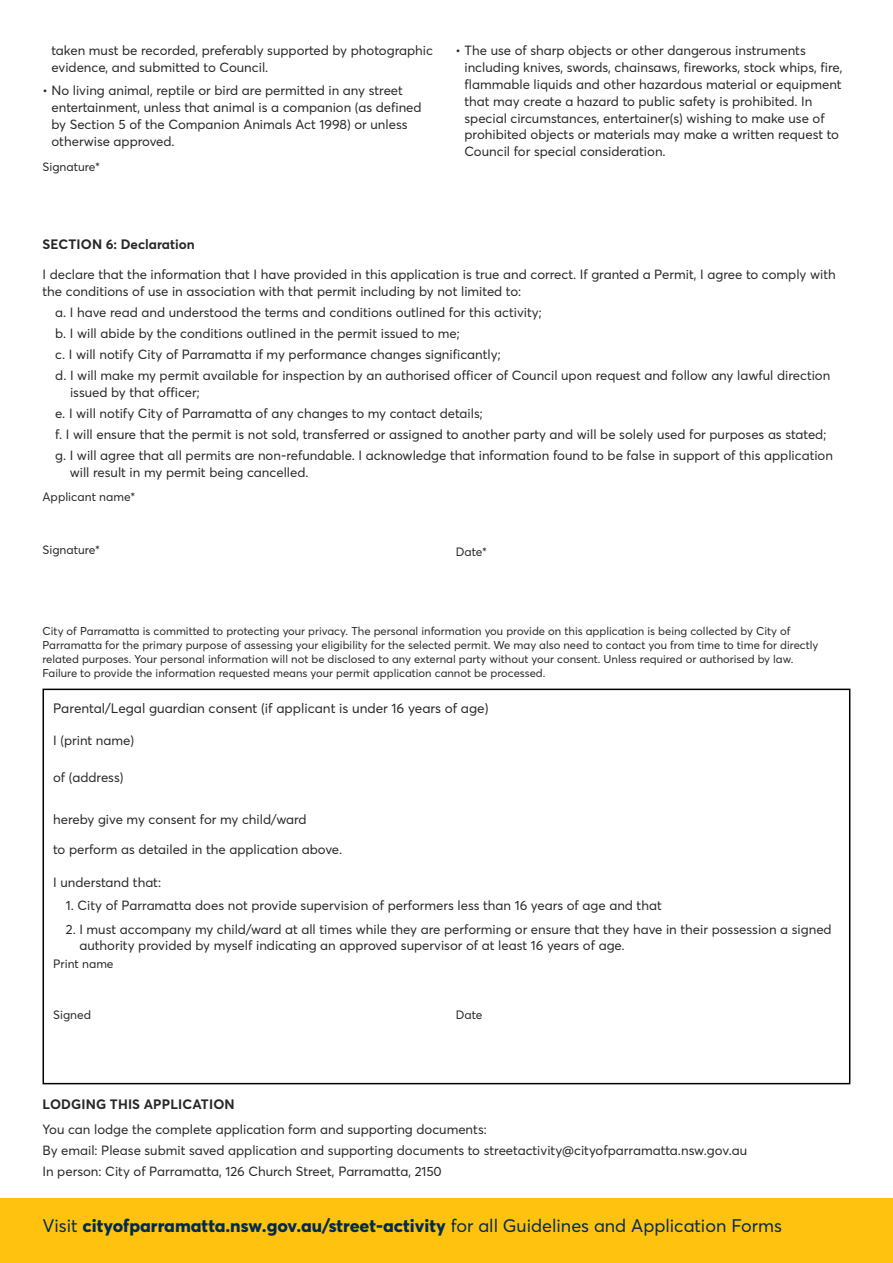
<style>
.page{position:relative;width:893px;height:1263px;background:#fff}
.page>*{position:absolute;margin:0;border:0;box-sizing:border-box;transform-origin:0 0}
.t1{font:800 18px "Parramatta";color:#002c51}
.t2{font:13.5px "Parramatta";color:#292829}
.t3{font:700 13.5px "Parramatta";letter-spacing:.01em;color:#292829}
.t4{font:13.2px/16.8px "Parramatta";color:#292829}
.t5{font:12px "Parramatta";color:#292829}
.t6{font:11.25px/14.2px "Parramatta";color:#292829}
.s1{font-weight:400}
</style>
<div class="page">
<div style="left:43px;top:689px;width:807px;height:395px;border:2px solid #000"></div>
<div style="left:0;top:1198px;width:893px;height:65px;background:#ffc20e"></div>
<p class="t4" style="left:51px;top:42px;width:383px">taken must be recorded, preferably supported by photographic evidence, and submitted to Council.</p>
<p class="t4" style="left:51px;top:82px;width:372px;text-indent:-9px">• No living animal, reptile or bird are permitted in any street entertainment, unless that animal is a companion (as defined by Section 5 of the Companion Animals Act 1998) or unless otherwise approved.</p>
<p class="t5" style="left:43px;top:159px;width:59px">Signature*</p>
<p class="t4" style="left:464px;top:42px;width:379px;text-indent:-9px">• The use of sharp objects or other dangerous instruments including knives, swords, chainsaws, fireworks, stock whips, fire, flammable liquids and other hazardous material or equipment that may create a hazard to public safety is prohibited. In special circumstances, entertainer(s) wishing to make use of prohibited objects or materials may make a written request to Council for special consideration.</p>
<p class="t3" style="left:43px;top:235px;width:154px">SECTION 6: Declaration</p>
<p class="t4" style="left:43px;top:265px;width:795px">I declare that the information that I have provided in this application is true and correct. If granted a Permit, I agree to comply with the conditions of use in association with that permit including by not limited to:</p>
<p class="t4" style="left:55px;top:301px;width:777px;line-height:21px">a. I have read and understood the terms and conditions outlined for this activity;<br>b. I will abide by the conditions outlined in the permit issued to me;<br>c. I will notify City of Parramatta if my performance changes significantly;<br>d. I will make my permit available for inspection by an authorised officer of Council upon request and follow any lawful direction</p>
<p class="t4" style="left:55px;top:381px;width:779px;line-height:21px;text-indent:15px">issued by that officer;<br>e. I will notify City of Parramatta of any changes to my contact details;<br>f. I will ensure that the permit is not sold, transferred or assigned to another party and will be solely used for purposes as stated; g. I will agree that all permits are non-refundable. I acknowledge that information found to be false in support of this application</p>
<p class="t4" style="left:70px;top:463px;width:240px">will result in my permit being cancelled.</p>
<p class="t5" style="left:43px;top:489px;width:94px">Applicant name*</p>
<p class="t5" style="left:43px;top:541px;width:59px">Signature*</p>
<p class="t5" style="left:456px;top:543px;width:33px">Date*</p>
<p class="t6" style="left:43px;top:623px;width:777px">City of Parramatta is committed to protecting your privacy. The personal information you provide on this application is being collected by City of Parramatta for the primary purpose of assessing your eligibility for the selected permit. We may also need to contact you from time to time for directly related purposes. Your personal information will not be disclosed to any external party without your consent. Unless required or authorised by law.<br>Failure to provide the information requested means your permit application cannot be processed.</p>
<p class="t2" style="left:53px;top:699px;width:437px">Parental/Legal guardian consent (if applicant is under 16 years of age)</p>
<p class="t4" style="left:53px;top:731px;width:83px">I (print name)</p>
<p class="t4" style="left:53px;top:769px;width:72px">of (address)</p>
<p class="t4" style="left:53px;top:810px;width:255px">hereby give my consent for my child/ward</p>
<p class="t4" style="left:53px;top:840px;width:290px">to perform as detailed in the application above.</p>
<p class="t4" style="left:53px;top:873px;width:110px">I understand that:</p>
<p class="t4" style="left:66px;top:897px;width:597px">1. City of Parramatta does not provide supervision of performers less than 16 years of age and that</p>
<p class="t4" style="left:79px;top:920px;width:754px;text-indent:-14px">2. I must accompany my child/ward at all times while they are performing or ensure that they have in their possession a signed authority provided by myself indicating an approved supervisor of at least 16 years of age.</p>
<p class="t5" style="left:53px;top:956px;width:62px">Print name</p>
<p class="t5" style="left:53px;top:1006px;width:39px">Signed</p>
<p class="t5" style="left:456px;top:1006px;width:28px">Date</p>
<p class="t3" style="left:43px;top:1094px;width:194px">LODGING THIS APPLICATION</p>
<p class="t4" style="left:43px;top:1118px;width:706px;line-height:21px">You can lodge the complete application form and supporting documents:<br>By email: Please submit saved application and supporting documents to streetactivity@cityofparramatta.nsw.gov.au<br>In person: City of Parramatta, 126 Church Street, Parramatta, 2150</p>
<h1 class="t1" style="left:43px;top:1212px;width:741px"><span class="s1">Visit</span> cityofparramatta.nsw.gov.au/street-activity <span class="s1">for all Guidelines and Application Forms</span></h1>
</div>
